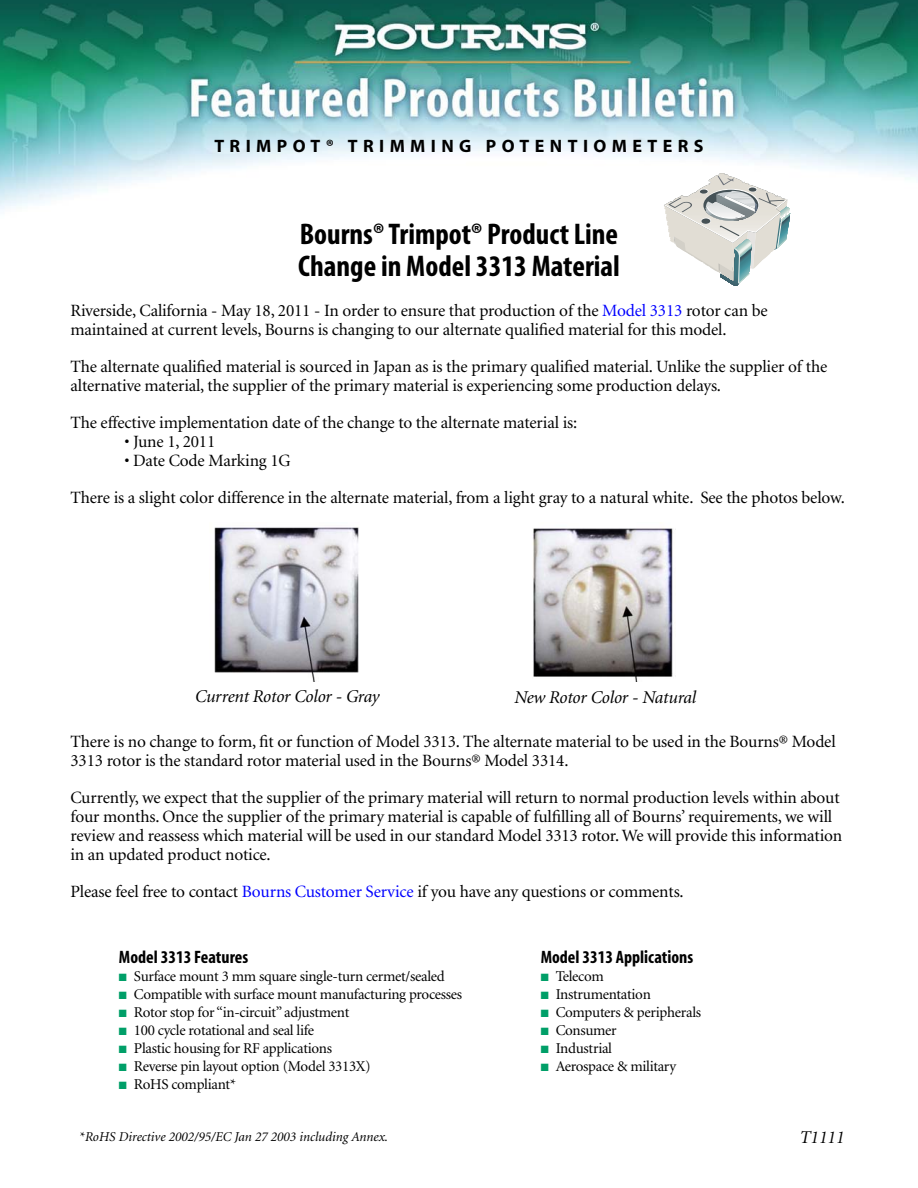
<style>
.page{position:relative;width:918px;height:1188px;background:#fff}
.page>*{position:absolute;margin:0;border:0;box-sizing:border-box;transform-origin:0 0}
.t1{font:700 condensed 30px/31.5px "Myriad Pro";color:#000}
.t2{font:italic 18px "Minion";letter-spacing:-.01em;color:#000}
.t3{font:700 condensed 18px "Myriad";color:#000}
.t4{font:700 18px "Myriad Pro";letter-spacing:.3em;color:#000}
.t5{font:17.25px/18.8px "Minion";letter-spacing:-.01em;color:#000}
.t6{font:15px "Minion";letter-spacing:-.02em;color:#000}
.t7{font:italic 13.5px "Minion";color:#000}
.s1{color:#00f}
.s2{color:#009f68}
</style>
<div class="page">
<img style="left:0;top:0;width:918px;height:214px">
<img style="left:214px;top:527px;width:459px;height:154px">
<svg style="left:664px;top:173px;width:126px;height:113px"></svg>
<p class="t4" style="left:214px;top:135px;width:491px">TRIMPOT® TRIMMING POTENTIOMETERS</p>
<h1 class="t1" style="left:298px;top:221px;width:323px">Bourns® Trimpot® Product Line<br>Change in Model 3313 Material</h1>
<p class="t5" style="left:70px;top:302px;width:699px">Riverside, California - May 18, 2011 - In order to ensure that production of the <span class="s1">Model 3313</span> rotor can be maintained at current levels, Bourns is changing to our alternate qualified material for this model.</p>
<p class="t5" style="left:70px;top:359px;width:758px">The alternate qualified material is sourced in Japan as is the primary qualified material. Unlike the supplier of the alternative material, the supplier of the primary material is experiencing some production delays.</p>
<p class="t5" style="left:70px;top:415px;width:508px">The effective implementation date of the change to the alternate material is:</p>
<p class="t5" style="left:124px;top:434px;width:92px">• June 1, 2011</p>
<p class="t5" style="left:70px;top:443px;width:776px;line-height:37.5px;text-indent:54px">• Date Code Marking 1G<br>There is a slight color difference in the alternate material, from a light gray to a natural white. See the photos below.</p>
<p class="t2" style="left:195px;top:689px;width:186px">Current Rotor Color - Gray</p>
<p class="t2" style="left:514px;top:690px;width:183px">New Rotor Color - Natural</p>
<p class="t5" style="left:70px;top:734px;width:767px">There is no change to form, fit or function of Model 3313. The alternate material to be used in the Bourns® Model<br>3313 rotor is the standard rotor material used in the Bourns® Model 3314.</p>
<p class="t5" style="left:70px;top:790px;width:773px">Currently, we expect that the supplier of the primary material will return to normal production levels within about four months. Once the supplier of the primary material is capable of fulfilling all of Bourns’ requirements, we will review and reassess which material will be used in our standard Model 3313 rotor. We will provide this information in an updated product notice.</p>
<p class="t5" style="left:70px;top:884px;width:615px">Please feel free to contact <span class="s1">Bourns Customer Service</span> if you have any questions or comments.</p>
<p class="t3" style="left:119px;top:947px;width:131px">Model 3313 Features</p>
<p class="t6" style="left:119px;top:971px;width:327px"><span class="s2">■</span> Surface mount 3 mm square single-turn cermet/sealed</p>
<p class="t6" style="left:119px;top:989px;width:345px"><span class="s2">■</span> Compatible with surface mount manufacturing processes</p>
<p class="t6" style="left:119px;top:1007px;width:232px"><span class="s2">■</span> Rotor stop for “in-circuit” adjustment</p>
<p class="t6" style="left:119px;top:1025px;width:197px"><span class="s2">■</span> 100 cycle rotational and seal life</p>
<p class="t6" style="left:119px;top:1043px;width:215px"><span class="s2">■</span> Plastic housing for RF applications</p>
<p class="t6" style="left:119px;top:1061px;width:253px"><span class="s2">■</span> Reverse pin layout option (Model 3313X)</p>
<p class="t6" style="left:119px;top:1079px;width:119px"><span class="s2">■</span> RoHS compliant*</p>
<p class="t7" style="left:79px;top:1132px;width:310px">*RoHS Directive 2002/95/EC Jan 27 2003 including Annex.</p>
<p class="t3" style="left:541px;top:947px;width:154px">Model 3313 Applications</p>
<p class="t6" style="left:541px;top:971px;width:65px"><span class="s2">■</span> Telecom</p>
<p class="t6" style="left:541px;top:989px;width:112px"><span class="s2">■</span> Instrumentation</p>
<p class="t6" style="left:541px;top:1007px;width:162px"><span class="s2">■</span> Computers &amp; peripherals</p>
<p class="t6" style="left:541px;top:1025px;width:78px"><span class="s2">■</span> Consumer</p>
<p class="t6" style="left:541px;top:1043px;width:73px"><span class="s2">■</span> Industrial</p>
<p class="t6" style="left:541px;top:1061px;width:137px"><span class="s2">■</span> Aerospace &amp; military</p>
<p class="t2" style="left:800px;top:1130px;width:46px">T1111</p>
</div>
